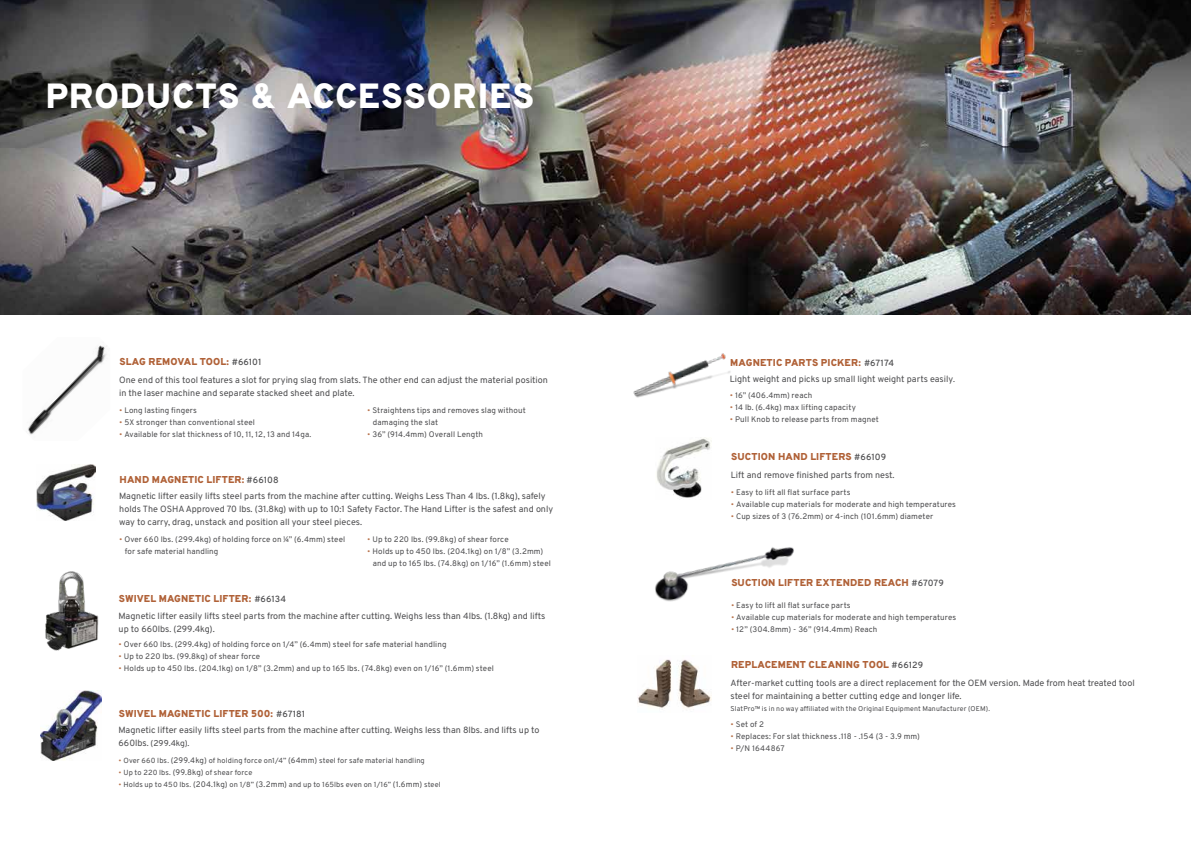
<style>
.page{position:relative;width:1191px;height:842px;background:#fff}
.page>*{position:absolute;margin:0;border:0;box-sizing:border-box;transform-origin:0 0}
.t1{font:900 35px "Overpass";letter-spacing:.02em;color:#fff}
.t2{font:900 10px "Overpass";letter-spacing:.01em;color:#b06137}
.t3{font:9px/13px "Overpass";color:#4d4d4f}
.t4{font:8.5px "Overpass";color:#4d4d4f}
.t5{font:8px/12px "Overpass";letter-spacing:.015em;color:#4d4d4f}
.t6{font:7.4px "Overpass";letter-spacing:.015em;color:#4d4d4f}
.t7{font:7px "Overpass";letter-spacing:.02em;color:#4d4d4f}
.s1{font-weight:500;font-size:9px;color:#4d4d4f}
.s2{color:#b9744d}
.s3{font-size:8.5px}
.s4{font-size:9px}
.s5{font-size:8px}
</style>
<div class="page">
<img style="left:28px;top:345px;width:79px;height:90px">
<img style="left:37px;top:464px;width:59px;height:56px">
<img style="left:45px;top:571px;width:54px;height:80px">
<img style="left:40px;top:690px;width:62px;height:70px">
<img style="left:633px;top:353px;width:98px;height:45px">
<img style="left:656px;top:438px;width:55px;height:61px">
<img style="left:655px;top:547px;width:139px;height:55px">
<img style="left:637px;top:659px;width:74px;height:51px">
<img style="left:0;top:0;width:1191px;height:314px">
<h1 class="t1" style="left:45px;top:68px;width:490px">PRODUCTS &amp; ACCESSORIES</h1>
<p class="t2" style="left:119px;top:353px;width:144px">SLAG REMOVAL TOOL: <span class="s1">#66101</span></p>
<p class="t3" style="left:119px;top:373px;width:430px">One end of this tool features a slot for prying slag from slats. The other end can adjust the material position in the laser machine and separate stacked sheet and plate.</p>
<p class="t5" style="left:119px;top:404px;width:79px"><span class="s2">•</span> Long lasting fingers</p>
<p class="t5" style="left:119px;top:416px;width:137px"><span class="s2">•</span> 5X stronger than conventional steel</p>
<p class="t5" style="left:119px;top:428px;width:194px"><span class="s2">•</span> Available for slat thickness of 10, 11, 12, 13 and 14ga.</p>
<p class="t5" style="left:373px;top:404px;width:154px;text-indent:-6px"><span class="s2">•</span> Straightens tips and removes slag without damaging the slat</p>
<p class="t5" style="left:367px;top:428px;width:117px"><span class="s2">•</span> 36” (914.4mm) Overall Length</p>
<p class="t2" style="left:120px;top:472px;width:160px">HAND MAGNETIC LIFTER: <span class="s1">#66108</span></p>
<p class="t3" style="left:119px;top:489px;width:435px">Magnetic lifter easily lifts steel parts from the machine after cutting. Weighs Less Than 4 lbs. (1.8kg), safely holds The OSHA Approved 70 lbs. (31.8kg) with up to 10:1 Safety Factor. The Hand Lifter is the safest and only way to carry, drag, unstack and position all your steel pieces.</p>
<p class="t5" style="left:125px;top:533px;width:222px;text-indent:-6px"><span class="s2">•</span> Over 660 lbs. (299.4kg) of holding force on ¼” (6.4mm) steel for safe material handling</p>
<p class="t5" style="left:367px;top:533px;width:143px"><span class="s2">•</span> Up to 220 lbs. (99.8kg) of shear force</p>
<p class="t5" style="left:373px;top:545px;width:180px;text-indent:-6px"><span class="s2">•</span> Holds up to 450 lbs. (204.1kg) on 1/8” (3.2mm) and up to 165 lbs. (74.8kg) on 1/16” (1.6mm) steel</p>
<p class="t2" style="left:119px;top:591px;width:169px">SWIVEL MAGNETIC LIFTER: <span class="s1">#66134</span></p>
<p class="t3" style="left:119px;top:609px;width:428px">Magnetic lifter easily lifts steel parts from the machine after cutting. Weighs less than 4lbs. (1.8kg) and lifts up to 660lbs<span class="s3">.</span> (299.4kg).</p>
<p class="t5" style="left:119px;top:638px;width:329px"><span class="s2">•</span> Over 660 lbs. (299.4kg) of holding force on 1/4” (6.4mm) steel for safe material handling</p>
<p class="t5" style="left:119px;top:650px;width:143px"><span class="s2">•</span> Up to 220 lbs. (99.8kg) of shear force</p>
<p class="t5" style="left:119px;top:662px;width:377px"><span class="s2">•</span> Holds up to 450 lbs. (204.1kg) on 1/8” (3.2mm) and up to 165 lbs. (74.8kg) even on 1/16” (1.6mm) steel</p>
<p class="t2" style="left:119px;top:705px;width:188px">SWIVEL MAGNETIC LIFTER 500: <span class="s1">#67181</span></p>
<p class="t3" style="left:119px;top:723px;width:422px">Magnetic lifter easily lifts steel parts from the machine after cutting. Weighs less than 8lbs. and lifts up to</p>
<p class="t4" style="left:119px;top:736px;width:72px"><span class="s4">660lbs</span>. (299.4kg).</p>
<p class="t6" style="left:119px;top:754px;width:308px"><span class="s2">•</span> Over 660 lbs. <span class="s5">(299.4kg)</span> of holding force on1/4” <span class="s5">(64mm)</span> steel for safe material handling</p>
<p class="t6" style="left:119px;top:766px;width:135px"><span class="s2">•</span> Up to 220 lbs. <span class="s5">(99.8kg)</span> of shear force</p>
<p class="t6" style="left:119px;top:778px;width:324px"><span class="s2">•</span> Holds up to 450 lbs. <span class="s5">(204.1kg)</span> on 1/8” <span class="s5">(3.2mm)</span> and up to 165lbs even on 1/16” <span class="s5">(1.6mm)</span> steel</p>
<p class="t2" style="left:730px;top:354px;width:165px">MAGNETIC PARTS PICKER: <span class="s1">#67174</span></p>
<p class="t3" style="left:730px;top:372px;width:227px">Light weight and picks up small light weight parts easily<span class="s3">.</span></p>
<p class="t5" style="left:730px;top:389px;width:84px"><span class="s2">•</span> 16” (406.4mm) reach</p>
<p class="t5" style="left:730px;top:401px;width:127px"><span class="s2">•</span> 14 lb. (6.4kg) max lifting capacity</p>
<p class="t5" style="left:730px;top:413px;width:150px"><span class="s2">•</span> Pull Knob to release parts from magnet</p>
<p class="t2" style="left:731px;top:448px;width:156px">SUCTION HAND LIFTERS <span class="s1">#66109</span></p>
<p class="t3" style="left:731px;top:468px;width:165px">Lift and remove finished parts from nest.</p>
<p class="t5" style="left:731px;top:486px;width:121px"><span class="s2">•</span> Easy to lift all flat surface parts</p>
<p class="t5" style="left:731px;top:498px;width:227px"><span class="s2">•</span> Available cup materials for moderate and high temperatures</p>
<p class="t5" style="left:731px;top:510px;width:204px"><span class="s2">•</span> Cup sizes of 3 (76.2mm) or 4-inch (101.6mm) diameter</p>
<p class="t2" style="left:731px;top:575px;width:214px">SUCTION LIFTER EXTENDED REACH <span class="s1">#67079</span></p>
<p class="t5" style="left:731px;top:599px;width:121px"><span class="s2">•</span> Easy to lift all flat surface parts</p>
<p class="t5" style="left:731px;top:611px;width:227px"><span class="s2">•</span> Available cup materials for moderate and high temperatures</p>
<p class="t5" style="left:731px;top:623px;width:148px"><span class="s2">•</span> 12” (304.8mm) - 36” (914.4mm) Reach</p>
<p class="t2" style="left:731px;top:656px;width:194px">REPLACEMENT CLEANING TOOL <span class="s1">#66129</span></p>
<p class="t3" style="left:730px;top:676px;width:406px">After-market cutting tools are a direct replacement for the OEM version. Made from heat treated tool steel for maintaining a better cutting edge and longer life.</p>
<p class="t7" style="left:730px;top:703px;width:261px">SlatPro™ is in no way affiliated with the Original Equipment Manufacturer (OEM).</p>
<p class="t5" style="left:730px;top:718px;width:35px"><span class="s2">•</span> Set of 2</p>
<p class="t5" style="left:730px;top:730px;width:191px"><span class="s2">•</span> Replaces: For slat thickness .118 - .154 (3 - 3.9 mm)</p>
<p class="t5" style="left:730px;top:742px;width:56px"><span class="s2">•</span> P/N 1644867</p>
</div>
